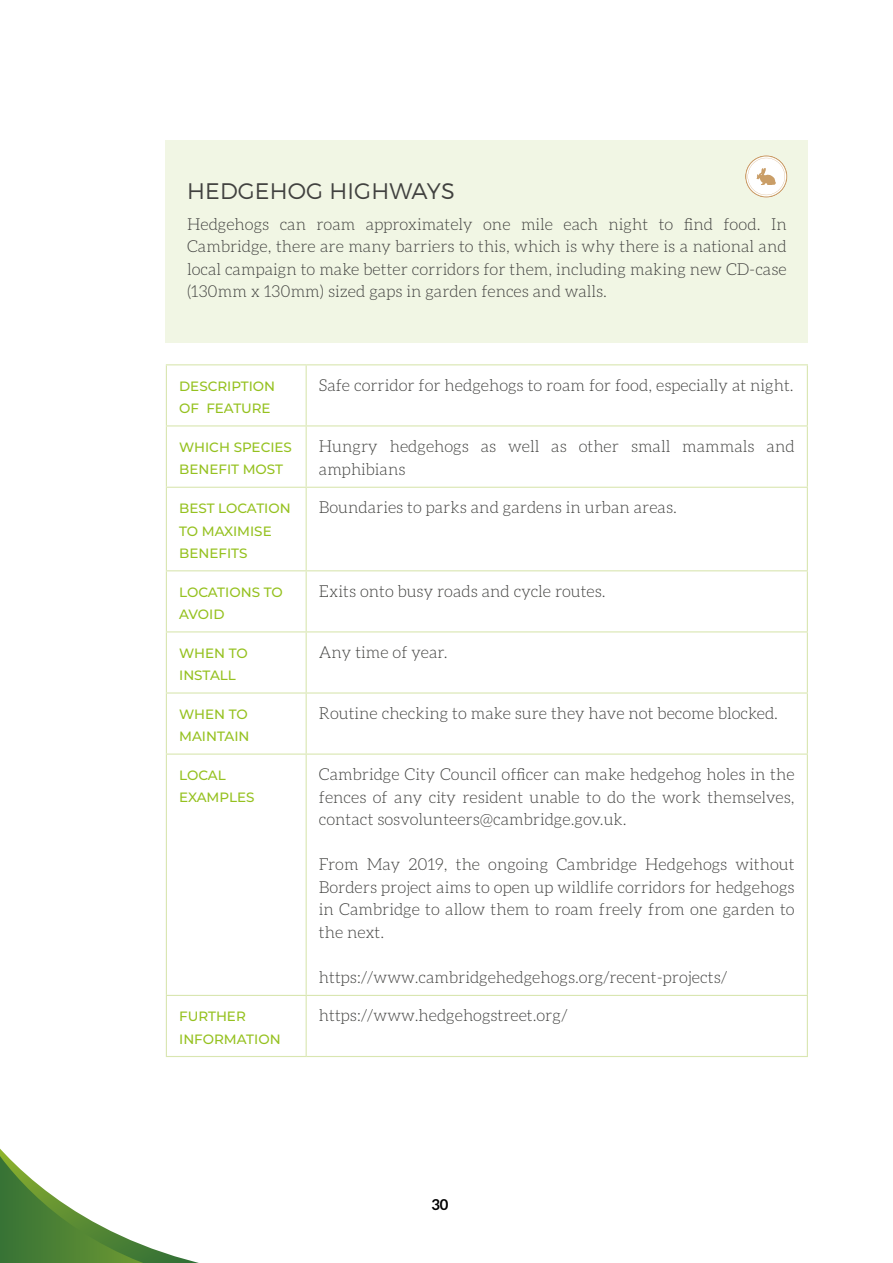
<style>
.page{position:relative;width:893px;height:1263px;background:#fff}
.page>*{position:absolute;margin:0;border:0;box-sizing:border-box;transform-origin:0 0}
.t1{font:300 22.5px "Montserrat";letter-spacing:.01em;color:#41413f}
.t2{font:300 16.5px/22.5px "Aleo";color:#41413f;text-align:justify}
.t3{font:700 15px "Aleo";color:#000}
.t4{font:500 13.5px/22.5px "Montserrat";color:#95c11f}
</style>
<div class="page">
<svg style="left:0;top:1148px;width:199px;height:115px"></svg>
<div style="left:166px;top:140px;width:642px;height:203px;background:#f1f6e4"></div>
<hr style="left:166px;top:364px;width:140px;height:1px;background:#d9e6b1">
<hr style="left:166px;top:365px;width:1px;height:60px;background:#d9e6b1">
<hr style="left:306px;top:364px;width:502px;height:1px;background:#d9e6b1">
<hr style="left:306px;top:365px;width:1px;height:60px;background:#d9e6b1">
<hr style="left:807px;top:365px;width:1px;height:60px;background:#d9e6b1">
<hr style="left:166px;top:425px;width:140px;height:1px;background:#d9e6b1">
<hr style="left:166px;top:426px;width:1px;height:61px;background:#d9e6b1">
<hr style="left:306px;top:425px;width:502px;height:1px;background:#d9e6b1">
<hr style="left:306px;top:426px;width:1px;height:61px;background:#d9e6b1">
<hr style="left:807px;top:426px;width:1px;height:61px;background:#d9e6b1">
<hr style="left:166px;top:487px;width:140px;height:1px;background:#d9e6b1">
<hr style="left:166px;top:488px;width:1px;height:82px;background:#d9e6b1">
<hr style="left:306px;top:487px;width:502px;height:1px;background:#d9e6b1">
<hr style="left:306px;top:488px;width:1px;height:82px;background:#d9e6b1">
<hr style="left:807px;top:488px;width:1px;height:82px;background:#d9e6b1">
<hr style="left:166px;top:570px;width:140px;height:1px;background:#d9e6b1">
<hr style="left:166px;top:571px;width:1px;height:60px;background:#d9e6b1">
<hr style="left:306px;top:570px;width:502px;height:1px;background:#d9e6b1">
<hr style="left:306px;top:571px;width:1px;height:60px;background:#d9e6b1">
<hr style="left:807px;top:571px;width:1px;height:60px;background:#d9e6b1">
<hr style="left:166px;top:631px;width:140px;height:1px;background:#d9e6b1">
<hr style="left:166px;top:632px;width:1px;height:60px;background:#d9e6b1">
<hr style="left:306px;top:631px;width:502px;height:1px;background:#d9e6b1">
<hr style="left:306px;top:632px;width:1px;height:60px;background:#d9e6b1">
<hr style="left:807px;top:632px;width:1px;height:60px;background:#d9e6b1">
<hr style="left:166px;top:692px;width:140px;height:1px;background:#d9e6b1">
<hr style="left:166px;top:693px;width:1px;height:60px;background:#d9e6b1">
<hr style="left:306px;top:692px;width:502px;height:1px;background:#d9e6b1">
<hr style="left:306px;top:693px;width:1px;height:60px;background:#d9e6b1">
<hr style="left:807px;top:693px;width:1px;height:60px;background:#d9e6b1">
<hr style="left:166px;top:753px;width:140px;height:2px;background:#d9e6b1">
<hr style="left:166px;top:755px;width:1px;height:240px;background:#d9e6b1">
<hr style="left:306px;top:753px;width:502px;height:2px;background:#d9e6b1">
<hr style="left:306px;top:755px;width:1px;height:240px;background:#d9e6b1">
<hr style="left:807px;top:755px;width:1px;height:240px;background:#d9e6b1">
<hr style="left:166px;top:995px;width:140px;height:1px;background:#d9e6b1">
<hr style="left:166px;top:996px;width:1px;height:60px;background:#d9e6b1">
<hr style="left:306px;top:995px;width:502px;height:1px;background:#d9e6b1">
<hr style="left:306px;top:996px;width:1px;height:60px;background:#d9e6b1">
<hr style="left:807px;top:996px;width:1px;height:60px;background:#d9e6b1">
<hr style="left:166px;top:1056px;width:140px;height:1px;background:#d9e6b1">
<hr style="left:306px;top:1056px;width:502px;height:1px;background:#d9e6b1">
<svg style="left:745px;top:155px;width:42px;height:43px"></svg>
<h1 class="t1" style="left:187px;top:177px;width:269px">HEDGEHOG HIGHWAYS</h1>
<p class="t2" style="left:187px;top:213px;width:601px">Hedgehogs can roam approximately one mile each night to find food. In Cambridge, there are many barriers to this, which is why there is a national and local campaign to make better corridors for them, including making new CD-case (130mm x 130mm) sized gaps in garden fences and walls.</p>
<p class="t4" style="left:179px;top:374px;width:98px">DESCRIPTION<br>OF FEATURE</p>
<p class="t2" style="left:319px;top:374px;width:476px">Safe corridor for hedgehogs to roam for food, especially at night.</p>
<p class="t4" style="left:179px;top:435px;width:114px">WHICH SPECIES<br>BENEFIT MOST</p>
<p class="t2" style="left:319px;top:435px;width:477px">Hungry hedgehogs as well as other small mammals and amphibians</p>
<p class="t4" style="left:179px;top:496px;width:113px">BEST LOCATION<br>TO MAXIMISE<br>BENEFITS</p>
<p class="t2" style="left:319px;top:496px;width:359px">Boundaries to parks and gardens in urban areas.</p>
<p class="t4" style="left:179px;top:580px;width:105px">LOCATIONS TO<br>AVOID</p>
<p class="t2" style="left:319px;top:580px;width:288px">Exits onto busy roads and cycle routes.</p>
<p class="t4" style="left:179px;top:641px;width:70px">WHEN TO<br>INSTALL</p>
<p class="t2" style="left:319px;top:641px;width:130px">Any time of year.</p>
<p class="t4" style="left:179px;top:702px;width:72px">WHEN TO<br>MAINTAIN</p>
<p class="t2" style="left:319px;top:702px;width:461px">Routine checking to make sure they have not become blocked.</p>
<p class="t4" style="left:179px;top:763px;width:77px">LOCAL<br>EXAMPLES</p>
<p class="t2" style="left:319px;top:763px;width:477px">Cambridge City Council officer can make hedgehog holes in the fences of any city resident unable to do the work themselves, contact sosvolunteers@cambridge.gov.uk.</p>
<p class="t2" style="left:319px;top:853px;width:477px">From May 2019, the ongoing Cambridge Hedgehogs without Borders project aims to open up wildlife corridors for hedgehogs in Cambridge to allow them to roam freely from one garden to the next.</p>
<p class="t2" style="left:319px;top:965px;width:410px">https://www.cambridgehedgehogs.org/recent-projects/</p>
<p class="t4" style="left:179px;top:1005px;width:103px">FURTHER<br>INFORMATION</p>
<p class="t2" style="left:319px;top:1004px;width:250px">https://www.hedgehogstreet.org/</p>
<p class="t3" style="left:432px;top:1195px;width:18px">30</p>
</div>
